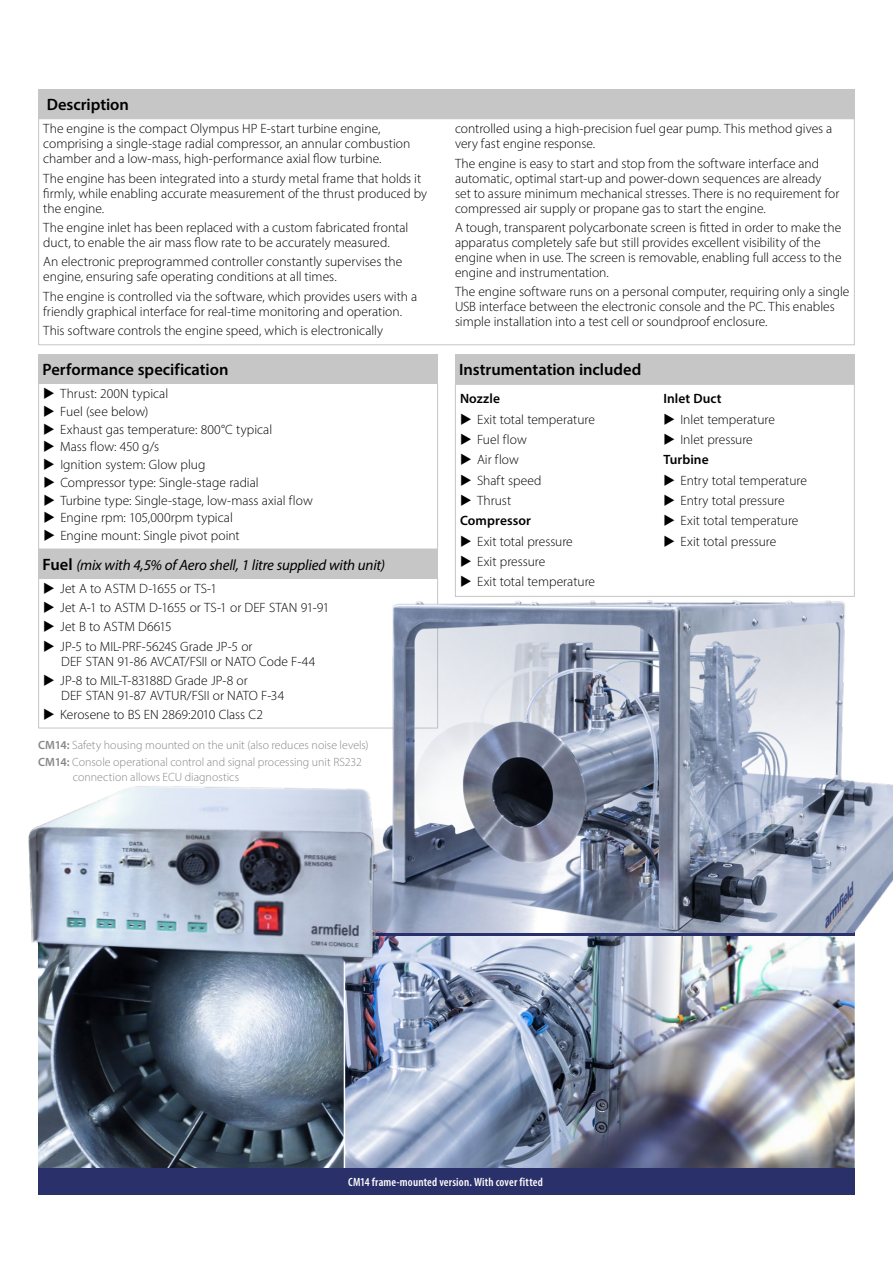
<style>
.page{position:relative;width:893px;height:1263px;background:#fff}
.page>*{position:absolute;margin:0;border:0;box-sizing:border-box;transform-origin:0 0}
.t1{font:600 16.5px "Myriad Pro";color:#000}
.t2{font:italic 15px "Myriad Pro";letter-spacing:-.015em;color:#000}
.t3{font:300 13.5px/15px "Myriad Pro";color:#000}
.t4{font:600 13.5px/20.2px "Myriad Pro";letter-spacing:.005em;color:#000}
.t5{font:300 12px/17.1px "Myriad Pro";color:#878787}
.t6{font:600 condensed 12px "Myriad Pro";letter-spacing:.015em;color:#fff}
.s1{font-weight:600;font-style:normal;font-size:16.5px}
.s2{font-weight:600}
.s3{font-weight:300}
</style>
<div class="page">
<div style="left:38px;top:89px;width:817px;height:30px;background:#c6c6c6"></div>
<div style="left:38px;top:383px;width:400px;height:166px;border:1px solid #c6c6c6"></div>
<div style="left:38px;top:354px;width:400px;height:30px;background:#c6c6c6"></div>
<div style="left:38px;top:549px;width:400px;height:30px;background:#c6c6c6"></div>
<div style="left:455px;top:354px;width:400px;height:30px;background:#c6c6c6"></div>
<img style="left:345px;top:935px;width:197px;height:234px">
<img style="left:38px;top:989px;width:306px;height:180px">
<img style="left:542px;top:935px;width:313px;height:234px">
<div style="left:38px;top:1169px;width:817px;height:26px;background:#29306a"></div>
<hr style="left:38px;top:932px;width:817px;height:3px;background:#29306a">
<img style="left:318px;top:548px;width:575px;height:384px">
<img style="left:28px;top:774px;width:385px;height:215px">
<p class="t1" style="left:47px;top:94px;width:84px">Description</p>
<p class="t3" style="left:43px;top:121px;width:369px">The engine is the compact Olympus HP E-start turbine engine, comprising a single-stage radial compressor, an annular combustion chamber and a low-mass, high-performance axial flow turbine.</p>
<p class="t3" style="left:43px;top:171px;width:385px">The engine has been integrated into a sturdy metal frame that holds it firmly, while enabling accurate measurement of the thrust produced by the engine.</p>
<p class="t3" style="left:43px;top:220px;width:367px">The engine inlet has been replaced with a custom fabricated frontal duct, to enable the air mass flow rate to be accurately measured.</p>
<p class="t3" style="left:43px;top:254px;width:361px">An electronic preprogrammed controller constantly supervises the engine, ensuring safe operating conditions at all times.</p>
<p class="t3" style="left:43px;top:288px;width:375px">The engine is controlled via the software, which provides users with a friendly graphical interface for real-time monitoring and operation.</p>
<p class="t3" style="left:43px;top:323px;width:341px">This software controls the engine speed, which is electronically</p>
<p class="t1" style="left:43px;top:359px;width:187px">Performance specification</p>
<p class="t3" style="left:43px;top:386px;width:127px">◆ Thrust: 200N typical</p>
<p class="t3" style="left:43px;top:404px;width:107px">◆ Fuel (see below)</p>
<p class="t3" style="left:43px;top:421px;width:230px">◆ Exhaust gas temperature: 800°C typical</p>
<p class="t3" style="left:43px;top:439px;width:117px">◆ Mass flow: 450 g/s</p>
<p class="t3" style="left:43px;top:457px;width:164px">◆ Ignition system: Glow plug</p>
<p class="t3" style="left:43px;top:475px;width:217px">◆ Compressor type: Single-stage radial</p>
<p class="t3" style="left:43px;top:492px;width:271px">◆ Turbine type: Single-stage, low-mass axial flow</p>
<p class="t3" style="left:43px;top:510px;width:191px">◆ Engine rpm: 105,000rpm typical</p>
<p class="t3" style="left:43px;top:528px;width:198px">◆ Engine mount: Single pivot point</p>
<p class="t2" style="left:43px;top:556px;width:344px"><span class="s1">Fuel</span> (mix with 4,5% of Aero shell, 1 litre supplied with unit)</p>
<p class="t3" style="left:43px;top:581px;width:175px">◆ Jet A to ASTM D-1655 or TS-1</p>
<p class="t3" style="left:43px;top:600px;width:288px">◆ Jet A-1 to ASTM D-1655 or TS-1 or DEF STAN 91-91</p>
<p class="t3" style="left:43px;top:619px;width:130px">◆ Jet B to ASTM D6615</p>
<p class="t3" style="left:61px;top:638px;width:256px;text-indent:-18px">◆ JP-5 to MIL-PRF-5624S Grade JP-5 or<br>DEF STAN 91-86 AVCAT/FSII or NATO Code F-44</p>
<p class="t3" style="left:61px;top:673px;width:224px;text-indent:-18px">◆ JP-8 to MIL-T-83188D Grade JP-8 or<br>DEF STAN 91-87 AVTUR/FSII or NATO F-34</p>
<p class="t3" style="left:43px;top:707px;width:221px">◆ Kerosene to BS EN 2869:2010 Class C2</p>
<p class="t5" style="left:38px;top:736px;width:332px"><span class="s2">CM14:</span> Safety housing mounted on the unit (also reduces noise levels)<br><span class="s2">CM14:</span> Console operational control and signal processing unit RS232</p>
<p class="t5" style="left:73px;top:768px;width:168px">connection allows ECU diagnostics</p>
<p class="t3" style="left:455px;top:121px;width:379px">controlled using a high-precision fuel gear pump. This method gives a very fast engine response.</p>
<p class="t3" style="left:455px;top:156px;width:386px">The engine is easy to start and stop from the software interface and automatic, optimal start-up and power-down sequences are already set to assure minimum mechanical stresses. There is no requirement for compressed air supply or propane gas to start the engine.</p>
<p class="t3" style="left:455px;top:220px;width:388px">A tough, transparent polycarbonate screen is fitted in order to make the apparatus completely safe but still provides excellent visibility of the engine when in use. The screen is removable, enabling full access to the engine and instrumentation.</p>
<p class="t3" style="left:455px;top:284px;width:396px">The engine software runs on a personal computer, requiring only a single<br>USB interface between the electronic console and the PC. This enables simple installation into a test cell or soundproof enclosure.</p>
<p class="t1" style="left:459px;top:359px;width:184px">Instrumentation included</p>
<p class="t4" style="left:460px;top:388px;width:42px">Nozzle</p>
<p class="t3" style="left:460px;top:412px;width:137px">◆ Exit total temperature</p>
<p class="t3" style="left:460px;top:432px;width:68px">◆ Fuel flow</p>
<p class="t3" style="left:460px;top:452px;width:60px">◆ Air flow</p>
<p class="t3" style="left:460px;top:472px;width:83px">◆ Shaft speed</p>
<p class="t4" style="left:460px;top:490px;width:72px">◆ <span class="s3">Thrust<br></span>Compressor</p>
<p class="t3" style="left:460px;top:533px;width:114px">◆ Exit total pressure</p>
<p class="t3" style="left:460px;top:554px;width:87px">◆ Exit pressure</p>
<p class="t3" style="left:460px;top:574px;width:137px">◆ Exit total temperature</p>
<p class="t4" style="left:663px;top:388px;width:60px">Inlet Duct</p>
<p class="t3" style="left:663px;top:412px;width:113px">◆ Inlet temperature</p>
<p class="t3" style="left:663px;top:429px;width:91px;line-height:20.2px">◆ Inlet pressure<br><span class="s2">Turbine</span></p>
<p class="t3" style="left:663px;top:472px;width:145px">◆ Entry total temperature</p>
<p class="t3" style="left:663px;top:493px;width:123px">◆ Entry total pressure</p>
<p class="t3" style="left:663px;top:513px;width:137px">◆ Exit total temperature</p>
<p class="t3" style="left:663px;top:533px;width:114px">◆ Exit total pressure</p>
<p class="t6" style="left:348px;top:1175px;width:196px">CM14 frame-mounted version. With cover fitted</p>
</div>
